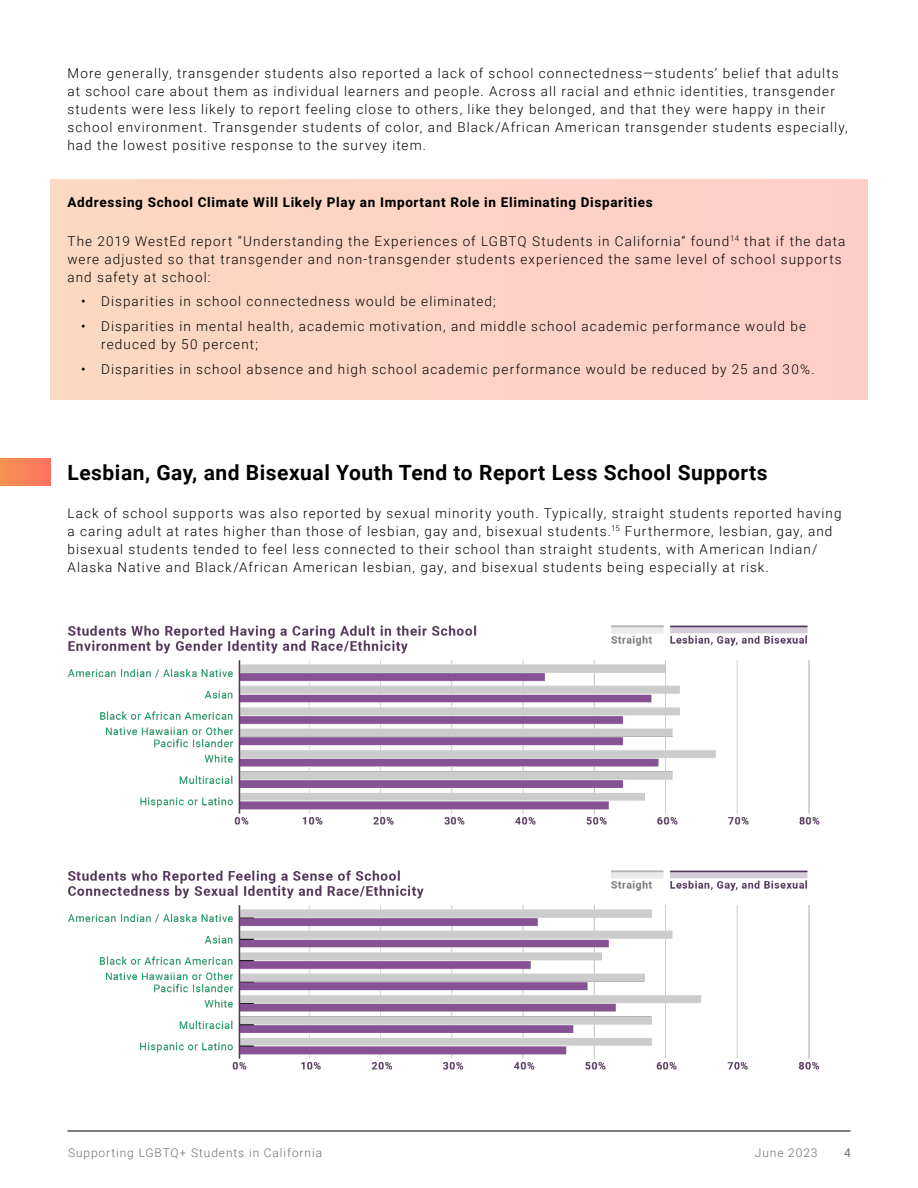
<style>
.page{position:relative;width:918px;height:1188px;background:#fff}
.page>*{position:absolute;margin:0;border:0;box-sizing:border-box;transform-origin:0 0}
.t1{font:700 21px "Roboto";letter-spacing:.025em;color:#000}
.t2{font:300 13.5px/18px "Roboto";letter-spacing:.08em;color:#000}
.t3{font:700 13.5px "Heebo";letter-spacing:.05em;color:#000}
.t4{font:300 12px "Roboto";letter-spacing:.075em;color:#6d6e71}
.t5{font:12px "Roboto";color:#6d6e71}
.s1{font-weight:400}
</style>
<div class="page">
<hr style="left:68px;top:1131px;width:782px;height:1px;background:#000">
<div style="left:51px;top:179px;width:816px;height:220px;background:#fcd3c5"></div>
<img style="left:68px;top:625px;width:752px;height:200px">
<img style="left:68px;top:870px;width:752px;height:200px">
<div style="left:0;top:459px;width:51px;height:27px;background:linear-gradient(to right,#f49351,#ff7261)"></div>
<p class="t2" style="left:68px;top:63px;width:782px">More generally, transgender students also reported a lack of school connectedness—students’ belief that adults at school care about them as individual learners and people. Across all racial and ethnic identities, transgender students were less likely to report feeling close to others, like they belonged, and that they were happy in their school environment. Transgender students of color, and Black/African American transgender students especially, had the lowest positive response to the survey item.</p>
<p class="t3" style="left:68px;top:193px;width:587px">Addressing School Climate Will Likely Play an Important Role in Eliminating Disparities</p>
<p class="t2" style="left:68px;top:231px;width:779px">The 2019 WestEd report “Understanding the Experiences of LGBTQ Students in California” found<sup>14</sup> that if the data were adjusted so that transgender and non-transgender students experienced the same level of school supports and safety at school:</p>
<p class="t2" style="left:81px;top:292px;width:416px"><span class="s1">•</span> Disparities in school connectedness would be eliminated;</p>
<p class="t2" style="left:101px;top:317px;width:706px;text-indent:-20px"><span class="s1">•</span> Disparities in mental health, academic motivation, and middle school academic performance would be reduced by 50 percent;</p>
<p class="t2" style="left:81px;top:360px;width:735px"><span class="s1">•</span> Disparities in school absence and high school academic performance would be reduced by 25 and 30%.</p>
<h1 class="t1" style="left:68px;top:457px;width:702px">Lesbian, Gay, and Bisexual Youth Tend to Report Less School Supports</h1>
<p class="t2" style="left:68px;top:504px;width:776px">Lack of school supports was also reported by sexual minority youth. Typically, straight students reported having a caring adult at rates higher than those of lesbian, gay and, bisexual students.<sup>15</sup> Furthermore, lesbian, gay, and bisexual students tended to feel less connected to their school than straight students, with American Indian/ Alaska Native and Black/African American lesbian, gay, and bisexual students being especially at risk.</p>
<p class="t4" style="left:68px;top:1144px;width:256px">Supporting LGBTQ+ Students in California</p>
<p class="t4" style="left:755px;top:1144px;width:64px">June 2023</p>
<p class="t5" style="left:844px;top:1144px;width:8px">4</p>
</div>
